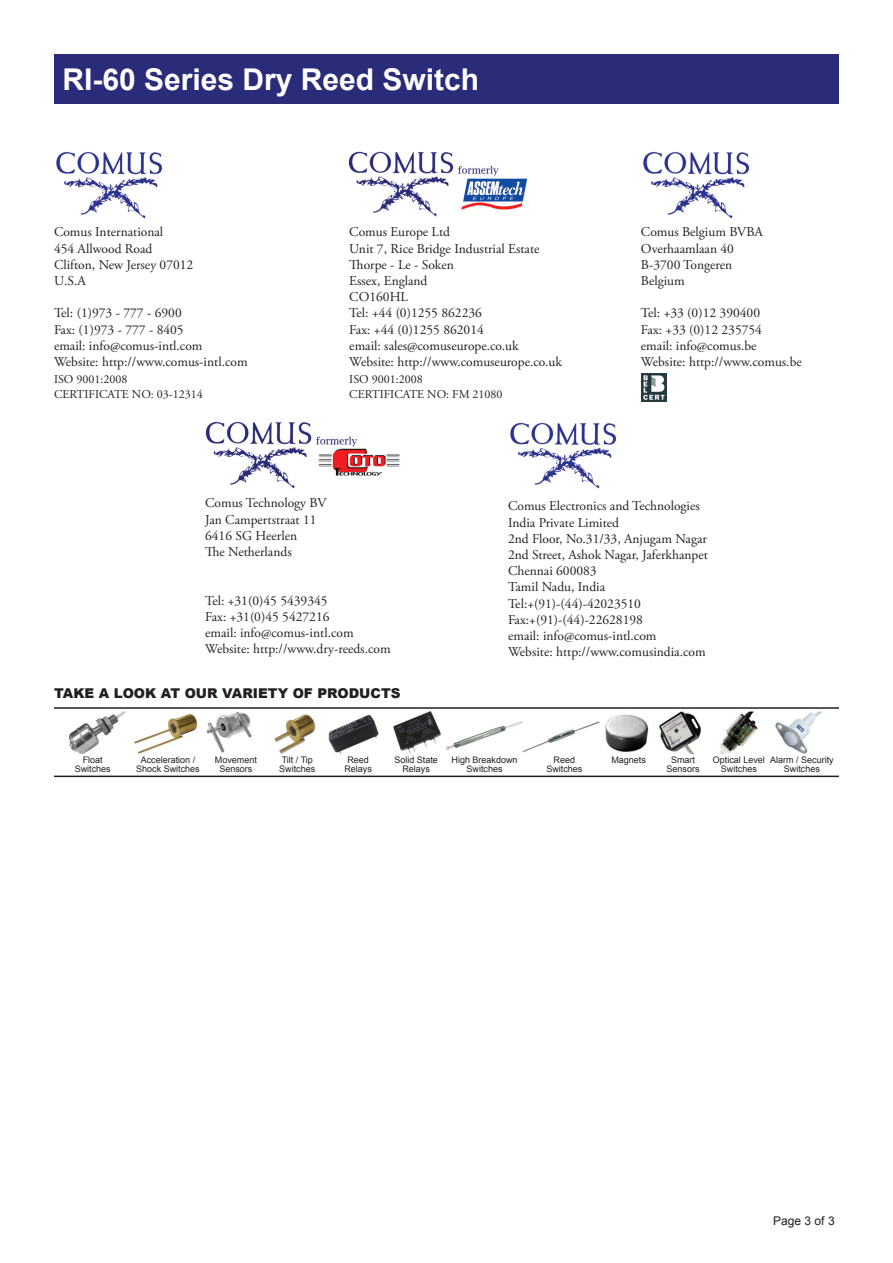
<style>
.page{position:relative;width:893px;height:1263px;background:#fff}
.page>*{position:absolute;margin:0;border:0;box-sizing:border-box;transform-origin:0 0}
.t1{font:700 30px "Arial";color:#fff}
.t2{font:13.5px "Adobe Garamond Pro";color:#231f20}
.t3{font:900 13.5px "Arial";color:#231f20}
.t4{font:12px "Adobe Garamond Pro";color:#231f20}
.t5{font:12px "Arial";color:#231f20}
.t6{font:9px/9px "Arial";color:#231f20;text-align:center}
</style>
<div class="page">
<div style="left:54px;top:54px;width:785px;height:49px;background:#2a2b79"></div>
<hr style="left:54px;top:707px;width:785px;height:2px;background:#231f20">
<hr style="left:54px;top:776px;width:785px;height:1px;background:#231f20">
<img style="left:56px;top:151px;width:106px;height:68px">
<img style="left:510px;top:422px;width:107px;height:67px">
<img style="left:643px;top:151px;width:106px;height:68px">
<img style="left:205px;top:421px;width:195px;height:68px">
<img style="left:641px;top:373px;width:25px;height:29px">
<img style="left:68px;top:711px;width:755px;height:44px">
<img style="left:349px;top:151px;width:179px;height:66px">
<p class="t1" style="left:62px;top:59px;width:418px">RI-60 Series Dry Reed Switch</p>
<p class="t2" style="left:54px;top:224px;width:111px">Comus International</p>
<p class="t2" style="left:54px;top:240px;width:100px">454 Allwood Road</p>
<p class="t2" style="left:54px;top:256px;width:141px">Clifton, New Jersey 07012</p>
<p class="t2" style="left:54px;top:273px;width:33px">U.S.A</p>
<p class="t2" style="left:54px;top:305px;width:129px">Tel: (1)973 - 777 - 6900</p>
<p class="t2" style="left:54px;top:321px;width:131px">Fax: (1)973 - 777 - 8405</p>
<p class="t2" style="left:54px;top:337px;width:150px">email: info@comus-intl.com</p>
<p class="t2" style="left:54px;top:354px;width:195px">Website: http://www.comus-intl.com</p>
<p class="t4" style="left:54px;top:372px;width:75px">ISO 9001:2008</p>
<p class="t4" style="left:54px;top:387px;width:150px">CERTIFICATE NO: 03-12314</p>
<p class="t2" style="left:349px;top:224px;width:102px">Comus Europe Ltd</p>
<p class="t2" style="left:349px;top:240px;width:192px">Unit 7, Rice Bridge Industrial Estate</p>
<p class="t2" style="left:349px;top:256px;width:106px">Thorpe - Le - Soken</p>
<p class="t2" style="left:349px;top:273px;width:80px">Essex, England</p>
<p class="t2" style="left:349px;top:289px;width:60px">CO160HL</p>
<p class="t2" style="left:349px;top:305px;width:134px">Tel: +44 (0)1255 862236</p>
<p class="t2" style="left:349px;top:321px;width:136px">Fax: +44 (0)1255 862014</p>
<p class="t2" style="left:349px;top:337px;width:171px">email: sales@comuseurope.co.uk</p>
<p class="t2" style="left:349px;top:354px;width:214px">Website: http://www.comuseurope.co.uk</p>
<p class="t4" style="left:349px;top:372px;width:75px">ISO 9001:2008</p>
<p class="t4" style="left:349px;top:387px;width:155px">CERTIFICATE NO: FM 21080</p>
<p class="t2" style="left:641px;top:224px;width:123px">Comus Belgium BVBA</p>
<p class="t2" style="left:641px;top:240px;width:95px">Overhaamlaan 40</p>
<p class="t2" style="left:641px;top:256px;width:93px">B-3700 Tongeren</p>
<p class="t2" style="left:641px;top:273px;width:45px">Belgium</p>
<p class="t2" style="left:641px;top:305px;width:121px">Tel: +33 (0)12 390400</p>
<p class="t2" style="left:641px;top:321px;width:123px">Fax: +33 (0)12 235754</p>
<p class="t2" style="left:641px;top:337px;width:117px">email: info@comus.be</p>
<p class="t2" style="left:641px;top:354px;width:162px">Website: http://www.comus.be</p>
<p class="t2" style="left:205px;top:495px;width:123px">Comus Technology BV</p>
<p class="t2" style="left:205px;top:511px;width:113px">Jan Campertstraat 11</p>
<p class="t2" style="left:205px;top:527px;width:94px">6416 SG Heerlen</p>
<p class="t2" style="left:205px;top:543px;width:88px">The Netherlands</p>
<p class="t2" style="left:205px;top:592px;width:124px">Tel: +31(0)45 5439345</p>
<p class="t2" style="left:205px;top:608px;width:126px">Fax: +31(0)45 5427216</p>
<p class="t2" style="left:205px;top:624px;width:150px">email: info@comus-intl.com</p>
<p class="t2" style="left:205px;top:641px;width:187px">Website: http://www.dry-reeds.com</p>
<p class="t3" style="left:54px;top:684px;width:348px">TAKE A LOOK AT OUR VARIETY OF PRODUCTS</p>
<p class="t2" style="left:508px;top:498px;width:193px">Comus Electronics and Technologies</p>
<p class="t2" style="left:508px;top:514px;width:113px">India Private Limited</p>
<p class="t2" style="left:508px;top:530px;width:200px">2nd Floor, No.31/33, Anjugam Nagar</p>
<p class="t2" style="left:508px;top:546px;width:201px">2nd Street, Ashok Nagar, Jaferkhanpet</p>
<p class="t2" style="left:508px;top:563px;width:90px">Chennai 600083</p>
<p class="t2" style="left:508px;top:579px;width:99px">Tamil Nadu, India</p>
<p class="t2" style="left:508px;top:595px;width:135px">Tel:+(91)-(44)-42023510</p>
<p class="t2" style="left:508px;top:611px;width:136px">Fax:+(91)-(44)-22628198</p>
<p class="t2" style="left:508px;top:627px;width:150px">email: info@comus-intl.com</p>
<p class="t2" style="left:508px;top:644px;width:199px">Website: http://www.comusindia.com</p>
<p class="t6" style="left:83px;top:755px;width:22px">Float</p>
<p class="t6" style="left:75px;top:764px;width:38px">Switches</p>
<p class="t6" style="left:141px;top:755px;width:56px">Acceleration /</p>
<p class="t6" style="left:136px;top:764px;width:65px">Shock Switches</p>
<p class="t6" style="left:215px;top:755px;width:44px">Movement</p>
<p class="t6" style="left:219px;top:764px;width:35px">Sensors</p>
<p class="t6" style="left:282px;top:755px;width:33px">Tilt / Tip</p>
<p class="t6" style="left:279px;top:764px;width:38px">Switches</p>
<p class="t6" style="left:347px;top:755px;width:23px">Reed</p>
<p class="t6" style="left:344px;top:764px;width:29px">Relays</p>
<p class="t6" style="left:394px;top:755px;width:45px">Solid State</p>
<p class="t6" style="left:402px;top:764px;width:29px">Relays</p>
<p class="t6" style="left:452px;top:755px;width:68px">High Breakdown<br>Switches</p>
<p class="t6" style="left:554px;top:755px;width:23px">Reed</p>
<p class="t6" style="left:546px;top:764px;width:38px">Switches</p>
<p class="t6" style="left:611px;top:755px;width:36px">Magnets</p>
<p class="t6" style="left:671px;top:755px;width:26px">Smart</p>
<p class="t6" style="left:666px;top:764px;width:35px">Sensors</p>
<p class="t6" style="left:713px;top:755px;width:54px">Optical Level<br>Switches</p>
<p class="t6" style="left:770px;top:755px;width:65px">Alarm / Security<br>Switches</p>
<p class="t5" style="left:773px;top:1212px;width:63px">Page 3 of 3</p>
</div>
